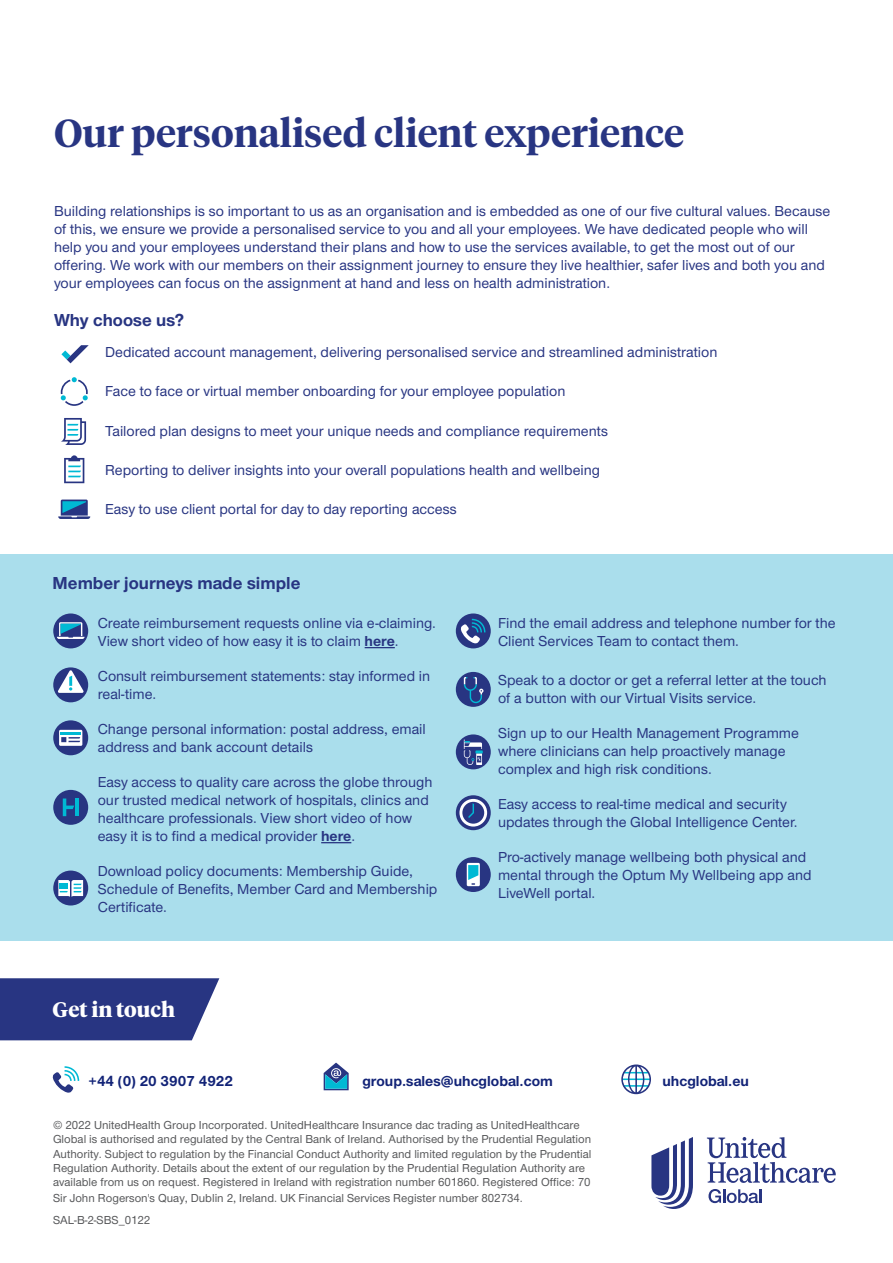
<style>
.page{position:relative;width:893px;height:1263px;background:#fff}
.page>*{position:absolute;margin:0;border:0;box-sizing:border-box;transform-origin:0 0}
.Body_-_Title{font:600 39px "UHC Serif Headline";color:#283582}
.t1{font:700 21px "UHC Serif Headline";color:#fff}
.Body_-_Subtitle{font:700 18px "UHC Sans";color:#283582}
.t2{font:500 15px/18px "UHC Sans";color:#283582}
.t3{font:700 15px "UHC Sans";color:#122377}
.Back_Page__White{font:12px/14.4px "UHC Sans";color:#57585a}
.s1{font-weight:700}
.s2{font-weight:500}
</style>
<div class="page">
<svg style="left:707px;top:1137px;width:129px;height:46px"></svg>
<svg style="left:708px;top:1189px;width:54px;height:14px"></svg>
<svg style="left:651px;top:1137px;width:42px;height:72px"></svg>
<svg style="left:0;top:978px;width:219px;height:62px;background:#354189"></svg>
<div style="left:0;top:554px;width:893px;height:386px;background:#aadeec"></div>
<svg style="left:53px;top:1066px;width:26px;height:27px"></svg>
<svg style="left:324px;top:1063px;width:25px;height:27px"></svg>
<svg style="left:621px;top:1064px;width:30px;height:30px"></svg>
<hr style="left:365px;top:647px;width:30px;height:1px;background:#283582">
<hr style="left:321px;top:842px;width:30px;height:1px;background:#283582">
<div style="left:53px;top:720px;width:35px;height:35px;background:#283582;border-radius:50%"></div>
<svg style="left:59px;top:730px;width:23px;height:16px"></svg>
<hr style="left:61px;top:732px;width:20px;height:2px;background:#00b9d4">
<div style="left:53px;top:870px;width:35px;height:35px;background:#283582;border-radius:50%"></div>
<svg style="left:58px;top:880px;width:25px;height:17px"></svg>
<div style="left:60px;top:884px;width:8px;height:5px;background:#00b9d4"></div>
<div style="left:53px;top:790px;width:35px;height:35px;background:#283582;border-radius:50%"></div>
<svg style="left:63px;top:798px;width:11px;height:18px"></svg>
<hr style="left:75px;top:798px;width:4px;height:18px;background:#00b9d4">
<div style="left:53px;top:613px;width:35px;height:35px;background:#283582;border-radius:50%"></div>
<svg style="left:57px;top:622px;width:28px;height:17px"></svg>
<div style="left:456px;top:734px;width:35px;height:35px;background:#283582;border-radius:50%"></div>
<svg style="left:464px;top:739px;width:19px;height:26px"></svg>
<div style="left:456px;top:672px;width:35px;height:35px;background:#283582;border-radius:50%"></div>
<svg style="left:464px;top:677px;width:19px;height:26px"></svg>
<div style="left:456px;top:613px;width:35px;height:35px;background:#283582;border-radius:50%"></div>
<svg style="left:461px;top:619px;width:24px;height:24px"></svg>
<div style="left:53px;top:667px;width:35px;height:35px;background:#283582;border-radius:50%"></div>
<svg style="left:58px;top:670px;width:26px;height:23px"></svg>
<svg style="left:456px;top:795px;width:35px;height:35px"></svg>
<svg style="left:459px;top:799px;width:28px;height:27px"></svg>
<div style="left:456px;top:857px;width:35px;height:35px;background:#283582;border-radius:50%"></div>
<svg style="left:467px;top:863px;width:13px;height:23px"></svg>
<svg style="left:58px;top:499px;width:32px;height:20px"></svg>
<svg style="left:61px;top:345px;width:28px;height:18px"></svg>
<svg style="left:61px;top:418px;width:25px;height:27px"></svg>
<svg style="left:60px;top:377px;width:28px;height:29px"></svg>
<svg style="left:64px;top:455px;width:20px;height:28px"></svg>
<p class="Body_-_Title" style="left:54px;top:106px;width:632px">Our personalised client experience</p>
<p class="t2" style="left:54px;top:201px;width:778px">Building relationships is so important to us as an organisation and is embedded as one of our five cultural values. Because of this, we ensure we provide a personalised service to you and all your employees. We have dedicated people who will help you and your employees understand their plans and how to use the services available, to get the most out of our offering. We work with our members on their assignment journey to ensure they live healthier, safer lives and both you and your employees can focus on the assignment at hand and less on health administration.</p>
<p class="Body_-_Subtitle" style="left:54px;top:308px;width:132px">Why choose us?</p>
<p class="t2" style="left:105px;top:343px;width:614px">Dedicated account management, delivering personalised service and streamlined administration</p>
<p class="t2" style="left:105px;top:382px;width:462px">Face to face or virtual member onboarding for your employee population</p>
<p class="t2" style="left:105px;top:421px;width:504px">Tailored plan designs to meet your unique needs and compliance requirements</p>
<p class="t2" style="left:105px;top:460px;width:496px">Reporting to deliver insights into your overall populations health and wellbeing</p>
<p class="t2" style="left:105px;top:500px;width:353px">Easy to use client portal for day to day reporting access</p>
<p class="Body_-_Subtitle" style="left:53px;top:571px;width:249px">Member journeys made simple</p>
<p class="t2" style="left:98px;top:613px;width:340px">Create reimbursement requests online via e-claiming.<br>View short video of how easy it is to claim <span class="s1">here</span>.</p>
<p class="t2" style="left:98px;top:666px;width:334px">Consult reimbursement statements: stay informed in real-time.</p>
<p class="t2" style="left:98px;top:719px;width:330px">Change personal information: postal address, email address and bank account details</p>
<p class="t2" style="left:98px;top:772px;width:336px">Easy access to quality care across the globe through our trusted medical network of hospitals, clinics and healthcare professionals. View short video of how easy it is to find a medical provider <span class="s1">here</span>.</p>
<p class="t2" style="left:98px;top:861px;width:341px">Download policy documents: Membership Guide,<br>Schedule of Benefits, Member Card and Membership<br>Certificate.</p>
<p class="t1" style="left:53px;top:995px;width:124px">Get in touch</p>
<p class="t2" style="left:498px;top:613px;width:339px">Find the email address and telephone number for the<br>Client Services Team to contact them.</p>
<p class="t2" style="left:498px;top:671px;width:330px">Speak to a doctor or get a referral letter at the touch of a button with our Virtual Visits service.</p>
<p class="t2" style="left:498px;top:724px;width:302px">Sign up to our Health Management Programme where clinicians can help proactively manage complex and high risk conditions.</p>
<p class="t2" style="left:498px;top:795px;width:301px">Easy access to real-time medical and security updates through the Global Intelligence Center.</p>
<p class="t2" style="left:498px;top:848px;width:315px">Pro-actively manage wellbeing both physical and mental through the Optum My Wellbeing app and<br>LiveWell portal.</p>
<p class="t3" style="left:89px;top:1071px;width:146px">+44 (0) 20 3907 4922</p>
<p class="t3" style="left:362px;top:1071px;width:192px">group.sales@uhcglobal.com</p>
<p class="t3" style="left:662px;top:1071px;width:88px">uhcglobal.eu</p>
<p class="Back_Page__White" style="left:53px;top:1117px;width:540px">© 2022 UnitedHealth Group Incorporated. UnitedHealthcare Insurance dac trading as UnitedHealthcare Global is authorised and regulated by the Central Bank of Ireland. Authorised by the Prudential Regulation Authority. Subject to regulation by the Financial Conduct Authority and limited regulation by the Prudential Regulation Authority. Details about the extent of our regulation by the Prudential Regulation Authority are available from us on request. Registered in Ireland with registration number 601860. Registered Office: 70</p>
<p class="Back_Page__White" style="left:53px;top:1187px;width:471px;line-height:21.9px">Sir John Rogerson's Quay, Dublin 2, Ireland. UK Financial Services Register number 802734.<br><span class="s2">SAL-B-2-SBS_0122</span></p>
</div>
